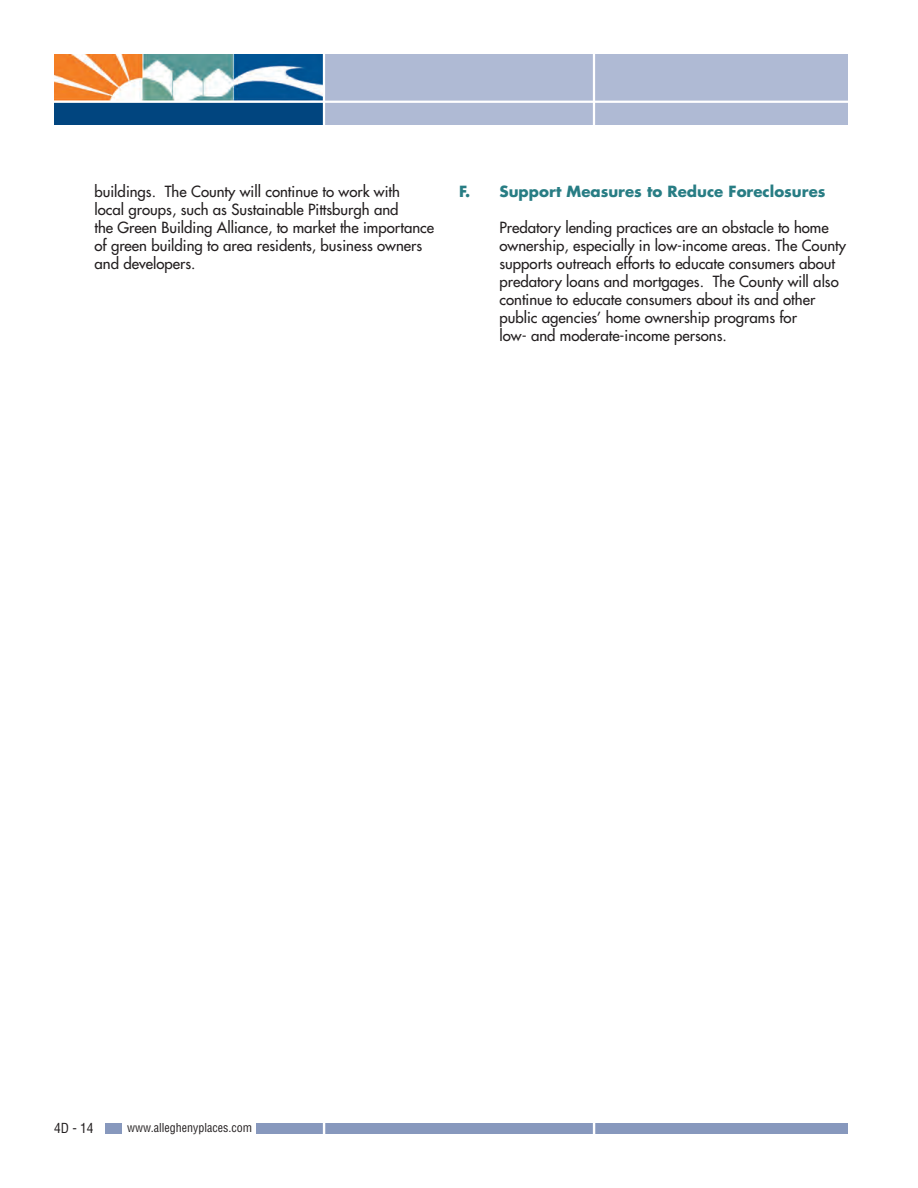
<style>
.page{position:relative;width:918px;height:1188px;background:#fff}
.page>*{position:absolute;margin:0;border:0;box-sizing:border-box;transform-origin:0 0}
.t1{font:500 15px/18px "Futura Std";color:#231f20}
.t2{font:700 15px "Futura Std";color:#287d84}
.t3{font:condensed 13.5px "Helvetica";color:#231f20}
.t4{font:condensed 12px "Helvetica";color:#231f20}
</style>
<div class="page">
<div style="left:54px;top:101px;width:270px;height:24px;background:#01457f"></div>
<div style="left:324px;top:54px;width:524px;height:71px;background:#afbad4"></div>
<img style="left:54px;top:54px;width:269px;height:47px">
<div style="left:256px;top:1124px;width:592px;height:10px;background:#8798bd"></div>
<hr style="left:593px;top:52px;width:2px;height:75px;background:#fff">
<svg style="left:323px;top:1124px;width:2px;height:10px"></svg>
<hr style="left:323px;top:52px;width:2px;height:76px;background:#fff">
<hr style="left:53px;top:101px;width:805px;height:2px;background:#fff">
<svg style="left:593px;top:1124px;width:2px;height:10px"></svg>
<div style="left:105px;top:1124px;width:17px;height:10px;background:#8798bd"></div>
<p class="t1" style="left:94px;top:184px;width:341px">buildings. The County will continue to work with<br>local groups, such as Sustainable Pittsburgh and<br>the Green Building Alliance, to market the importance of green building to area residents, business owners and developers.</p>
<p class="t2" style="left:459px;top:185px;width:368px">F. Support Measures to Reduce Foreclosures</p>
<p class="t1" style="left:499px;top:220px;width:348px">Predatory lending practices are an obstacle to home ownership, especially in low-income areas. The County supports outreach efforts to educate consumers about predatory loans and mortgages. The County will also continue to educate consumers about its and other public agencies’ home ownership programs for<br>low- and moderate-income persons.</p>
<p class="t3" style="left:54px;top:1123px;width:41px">4D - 14</p>
<p class="t4" style="left:127px;top:1123px;width:126px">www.alleghenyplaces.com</p>
</div>
